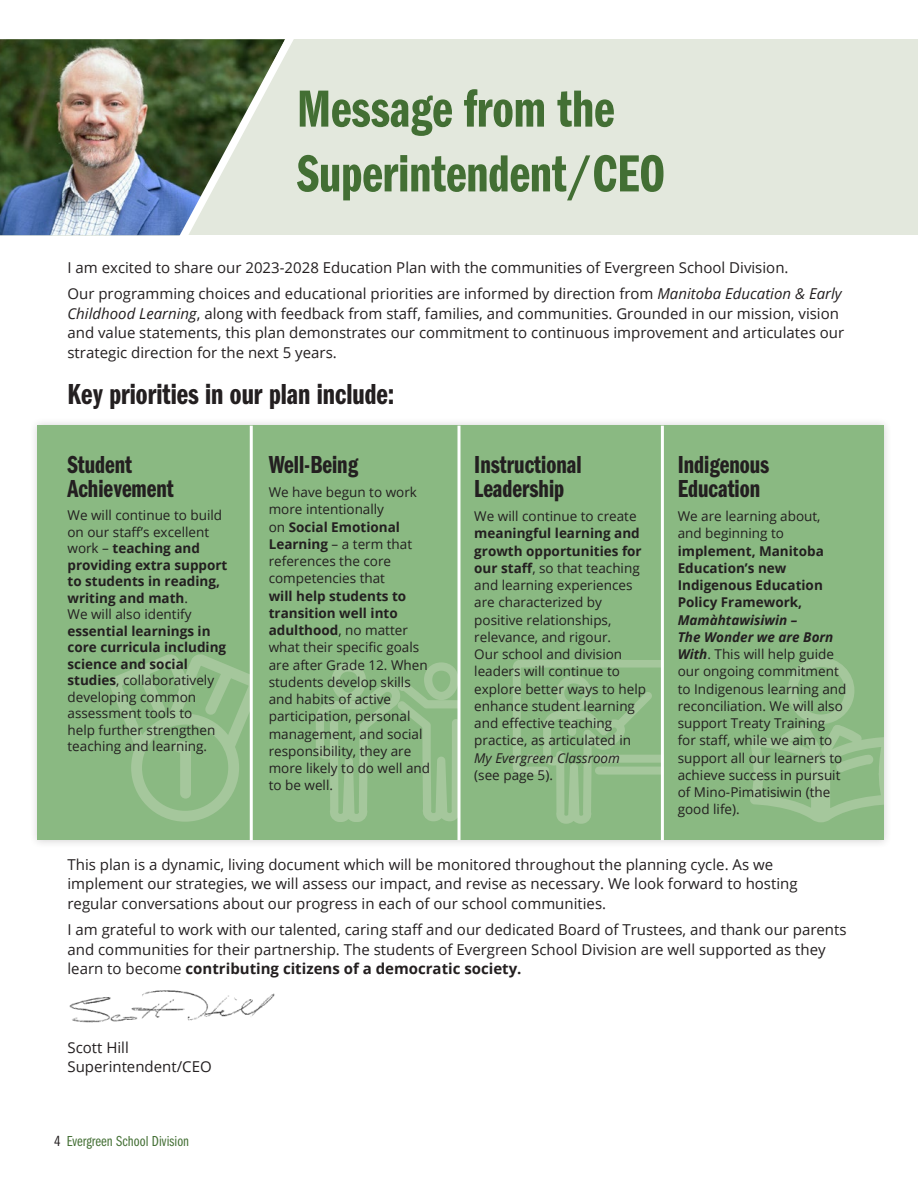
<style>
.page{position:relative;width:918px;height:1188px;background:#fff}
.page>*{position:absolute;margin:0;border:0;box-sizing:border-box;transform-origin:0 0}
.t1{font:54px/64.8px "Franklin Gothic LT Pro Dm Cm";color:#436f34}
.Body{font:30px "Franklin Gothic LT Pro Dm Cm";color:#231f20}
.Body-2{font:25.5px/24px "Franklin Gothic LT Pro Dm Cm";color:#231f20}
.Body-3{font:15px/19.5px "Open Sans";color:#231f20}
.t2{font:15px "Franklin Gothic LT Pro Bk Cm";letter-spacing:.005em;color:#436f34}
.Body-4{font:13.5px/17.2px "Open Sans";color:#231f20}
.s1{font-style:italic}
.s2{font-weight:700}
.s3{font-weight:700;font-style:italic}
.s4{color:#231f20}
</style>
<div class="page">
<div style="left:7px;top:39px;width:911px;height:196px;background:#e3e8dd"></div>
<img style="left:0;top:39px;width:147px;height:196px">
<svg style="left:147px;top:39px;width:147px;height:197px"></svg>
<div style="left:29px;top:417px;width:863px;height:431px;background:#231f20;opacity:.19"></div>
<div style="left:37px;top:426px;width:847px;height:414px;background:#8ab982"></div>
<svg style="left:316px;top:656px;width:142px;height:165px"></svg>
<svg style="left:513px;top:660px;width:148px;height:163px"></svg>
<hr style="left:458px;top:426px;width:2px;height:414px;background:#fff">
<hr style="left:661px;top:426px;width:3px;height:414px;background:#fff">
<svg style="left:110px;top:650px;width:140px;height:174px"></svg>
<hr style="left:250px;top:426px;width:3px;height:414px;background:#fff">
<img style="left:69px;top:990px;width:206px;height:33px">
<svg style="left:750px;top:657px;width:134px;height:165px"></svg>
<p class="t1" style="left:297px;top:77px;width:370px">Message from the<br>Superintendent/CEO</p>
<p class="Body-3" style="left:68px;top:257px;width:723px">I am excited to share our 2023-2028 Education Plan with the communities of Evergreen School Division.</p>
<p class="Body-3" style="left:68px;top:284px;width:778px">Our programming choices and educational priorities are informed by direction from <span class="s1">Manitoba Education &amp; Early Childhood Learning</span>, along with feedback from staff, families, and communities. Grounded in our mission, vision and value statements, this plan demonstrates our commitment to continuous improvement and articulates our strategic direction for the next 5 years.</p>
<p class="Body" style="left:68px;top:378px;width:328px">Key priorities in our plan include:</p>
<p class="Body-2" style="left:68px;top:453px;width:108px">Student<br>Achievement</p>
<p class="Body-4" style="left:68px;top:507px;width:161px;line-height:16.5px">We will continue to build on our staff’s excellent work – <span class="s2">teaching and providing extra support to students in reading, writing and math</span>.<br>We will also identify <span class="s2">essential learnings in core curricula including science and social studies</span>, collaboratively developing common assessment tools to<br>help further strengthen teaching and learning.</p>
<p class="Body-2" style="left:269px;top:453px;width:91px">Well-Being</p>
<p class="Body-4" style="left:269px;top:483px;width:163px">We have begun to work more intentionally<br>on <span class="s2">Social Emotional<br>Learning</span> – a term that references the core competencies that<br><span class="s2">will help students to transition well into adulthood</span>, no matter what their specific goals are after Grade 12. When students develop skills and habits of active participation, personal management, and social responsibility, they are more likely to do well and to be well.</p>
<p class="Body-2" style="left:474px;top:453px;width:109px">Instructional<br>Leadership</p>
<p class="Body-4" style="left:474px;top:507px;width:173px">We will continue to create <span class="s2">meaningful learning and growth opportunities for our staff</span>, so that teaching and learning experiences are characterized by positive relationships, relevance, and rigour.<br>Our school and division leaders will continue to explore better ways to help enhance student learning and effective teaching practice, as articulated in<br><span class="s1">My Evergreen Classroom </span>(see page 5).</p>
<p class="Body-2" style="left:678px;top:453px;width:93px">Indigenous<br>Education</p>
<p class="Body-4" style="left:678px;top:507px;width:170px">We are learning about, and beginning to <span class="s2">implement, Manitoba<br>Education’s new<br>Indigenous Education<br>Policy Framework,<br></span><span class="s3">Mamàhtawisiwin –<br>The Wonder we are Born<br>With</span>. This will help guide our ongoing commitment to Indigenous learning and reconciliation. We will also support Treaty Training for staff, while we aim to support all our learners to achieve success in pursuit of Mino-Pimatisiwin (the good life).</p>
<p class="Body-3" style="left:68px;top:854px;width:732px">This plan is a dynamic, living document which will be monitored throughout the planning cycle. As we implement our strategies, we will assess our impact, and revise as necessary. We look forward to hosting regular conversations about our progress in each of our school communities.</p>
<p class="Body-3" style="left:68px;top:920px;width:781px">I am grateful to work with our talented, caring staff and our dedicated Board of Trustees, and thank our parents and communities for their partnership. The students of Evergreen School Division are well supported as they learn to become <span class="s2">contributing citizens of a democratic society.</span></p>
<p class="Body-3" style="left:68px;top:1037px;width:146px">Scott Hill<br>Superintendent/CEO</p>
<p class="t2" style="left:54px;top:1133px;width:137px"><span class="s4">4</span> Evergreen School Division</p>
</div>
